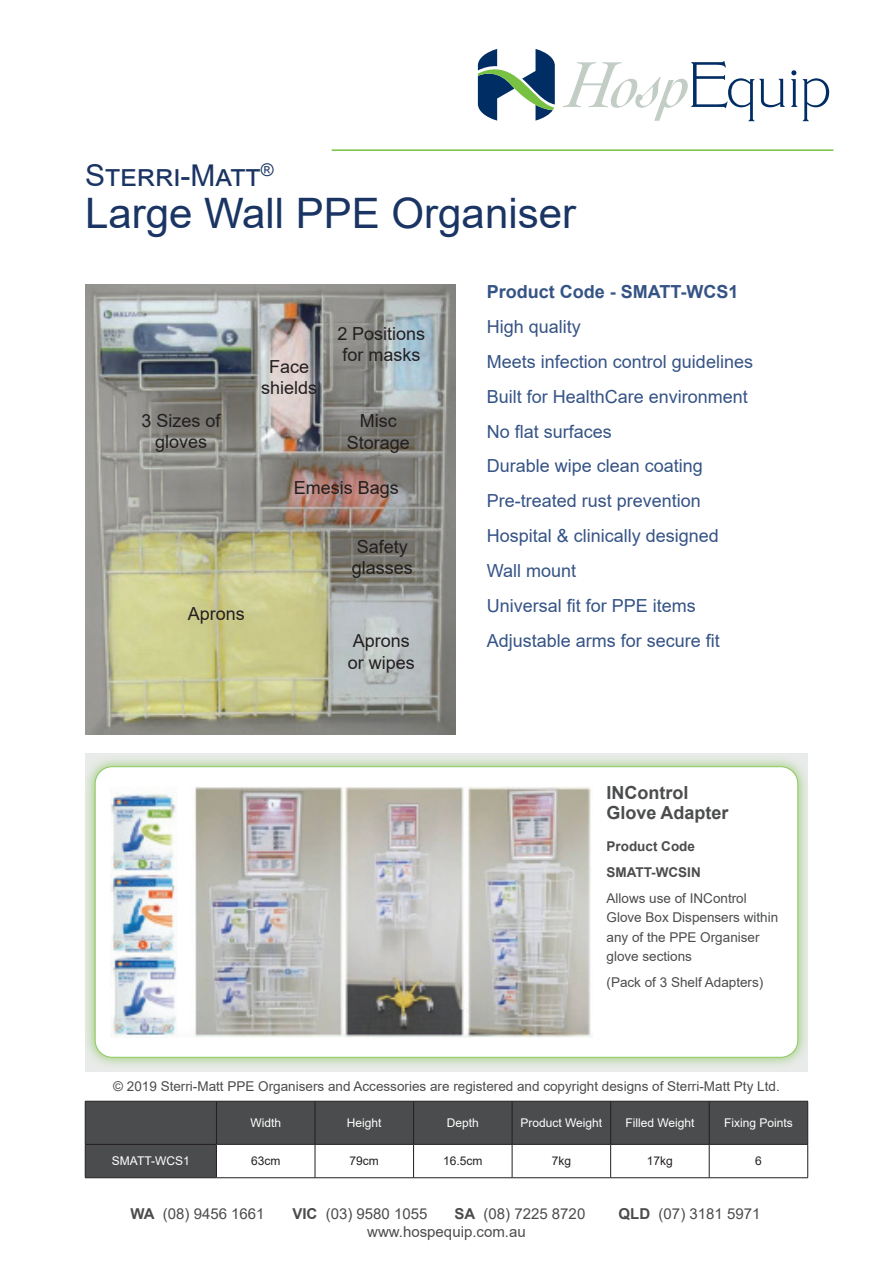
<style>
.page{position:relative;width:893px;height:1263px;background:#fff}
.page>*{position:absolute;margin:0;border:0;box-sizing:border-box;transform-origin:0 0}
.t1{font:42px "Arial";color:#1a3564}
.t2{font:30px "Arial";color:#1a3564}
.t3{font:18px/35px "Arial";color:#355385}
.t4{font:18px/21.6px "Arial";color:#231f20;text-align:center}
.t5{font:700 18px "Arial";color:#355385}
.t6{font:700 18px/19.5px "Arial";color:#4b4c4d}
.t7{font:15px "Arial";color:#4b4c4d}
.t8{font:13.5px/19.5px "Arial";color:#4b4c4d}
.t9{font:700 13.5px/26px "Arial";color:#4b4c4d}
.t10{font:12px "Arial";color:#fff}
.t11{font:12px "Arial";color:#231f20}
.s1{font-weight:700}
</style>
<div class="page">
<svg style="left:791px;top:70px;width:38px;height:51px"></svg>
<svg style="left:563px;top:61px;width:222px;height:60px"></svg>
<svg style="left:478px;top:49px;width:77px;height:72px"></svg>
<hr style="left:332px;top:149px;width:501px;height:2px;background:#79c142">
<img style="left:85px;top:285px;width:370px;height:450px">
<div style="left:86px;top:1102px;width:721px;height:75px;background:#4b4c4d"></div>
<div style="left:216px;top:1144px;width:99px;height:34px;background:#fff"></div>
<svg style="left:316px;top:1145px;width:491px;height:32px"></svg>
<hr style="left:85px;top:1101px;width:131px;height:1px;background:#231f20">
<hr style="left:85px;top:1101px;width:1px;height:43px;background:#231f20">
<hr style="left:216px;top:1101px;width:99px;height:1px;background:#231f20">
<hr style="left:216px;top:1101px;width:1px;height:43px;background:#231f20">
<hr style="left:315px;top:1101px;width:99px;height:1px;background:#231f20">
<hr style="left:315px;top:1101px;width:1px;height:43px;background:#231f20">
<hr style="left:414px;top:1101px;width:98px;height:1px;background:#231f20">
<hr style="left:413px;top:1101px;width:1px;height:43px;background:#231f20">
<hr style="left:512px;top:1101px;width:99px;height:1px;background:#231f20">
<hr style="left:512px;top:1101px;width:1px;height:43px;background:#231f20">
<hr style="left:611px;top:1101px;width:98px;height:1px;background:#231f20">
<hr style="left:610px;top:1101px;width:1px;height:43px;background:#231f20">
<hr style="left:709px;top:1101px;width:99px;height:1px;background:#231f20">
<hr style="left:709px;top:1101px;width:1px;height:43px;background:#231f20">
<hr style="left:807px;top:1101px;width:1px;height:43px;background:#231f20">
<hr style="left:85px;top:1144px;width:131px;height:1px;background:#231f20">
<hr style="left:85px;top:1144px;width:1px;height:33px;background:#231f20">
<hr style="left:216px;top:1144px;width:99px;height:1px;background:#231f20">
<hr style="left:216px;top:1144px;width:1px;height:33px;background:#231f20">
<hr style="left:315px;top:1144px;width:99px;height:1px;background:#231f20">
<hr style="left:315px;top:1144px;width:1px;height:33px;background:#231f20">
<hr style="left:414px;top:1144px;width:98px;height:1px;background:#231f20">
<hr style="left:413px;top:1144px;width:1px;height:33px;background:#231f20">
<hr style="left:512px;top:1144px;width:99px;height:1px;background:#231f20">
<hr style="left:512px;top:1144px;width:1px;height:33px;background:#231f20">
<hr style="left:611px;top:1144px;width:98px;height:1px;background:#231f20">
<hr style="left:610px;top:1144px;width:1px;height:33px;background:#231f20">
<hr style="left:709px;top:1144px;width:99px;height:1px;background:#231f20">
<hr style="left:709px;top:1144px;width:1px;height:33px;background:#231f20">
<hr style="left:807px;top:1144px;width:1px;height:33px;background:#231f20">
<hr style="left:85px;top:1177px;width:131px;height:1px;background:#231f20">
<hr style="left:216px;top:1177px;width:99px;height:1px;background:#231f20">
<hr style="left:315px;top:1177px;width:99px;height:1px;background:#231f20">
<hr style="left:414px;top:1177px;width:98px;height:1px;background:#231f20">
<hr style="left:512px;top:1177px;width:99px;height:1px;background:#231f20">
<hr style="left:611px;top:1177px;width:98px;height:1px;background:#231f20">
<hr style="left:709px;top:1177px;width:99px;height:1px;background:#231f20">
<div style="left:83px;top:755px;width:726px;height:314px;background:#79c144;opacity:.75"></div>
<div style="left:95px;top:767px;width:703px;height:290px;background:#fff;border-radius:17px"></div>
<img style="left:111px;top:787px;width:481px;height:251px">
<h2 class="t2" style="left:85px;top:155px;width:190px">Sterri-Matt<sup>®</sup></h2>
<h1 class="t1" style="left:85px;top:184px;width:492px">Large Wall PPE Organiser</h1>
<p class="t4" style="left:141px;top:409px;width:81px">3 Sizes of gloves</p>
<p class="t4" style="left:188px;top:603px;width:59px">Aprons</p>
<p class="t4" style="left:261px;top:355px;width:58px">Face shields</p>
<p class="t4" style="left:337px;top:323px;width:89px;text-align:left">2 Positions for masks</p>
<p class="t4" style="left:347px;top:410px;width:65px">Misc<br>Storage</p>
<p class="t4" style="left:294px;top:477px;width:107px">Emesis Bags</p>
<p class="t4" style="left:352px;top:536px;width:63px;text-align:left">Safety glasses</p>
<p class="t4" style="left:348px;top:630px;width:69px;text-align:left">Aprons or wipes</p>
<p class="t5" style="left:487px;top:279px;width:253px">Product Code - SMATT-WCS1</p>
<p class="t3" style="left:487px;top:309px;width:268px">High quality<br>Meets infection control guidelines<br>Built for HealthCare environment<br>No flat surfaces<br>Durable wipe clean coating<br>Pre-treated rust prevention<br>Hospital &amp; clinically designed<br>Wall mount<br>Universal fit for PPE items<br>Adjustable arms for secure fit</p>
<p class="t6" style="left:606px;top:783px;width:123px">INControl<br>Glove Adapter</p>
<p class="t9" style="left:606px;top:833px;width:96px">Product Code<br>SMATT-WCSIN</p>
<p class="t8" style="left:606px;top:888px;width:173px">Allows use of INControl<br>Glove Box Dispensers within any of the PPE Organiser glove sections</p>
<p class="t8" style="left:606px;top:972px;width:158px">(Pack of 3 Shelf Adapters)</p>
<p class="t8" style="left:113px;top:1076px;width:668px">© 2019 Sterri-Matt PPE Organisers and Accessories are registered and copyright designs of Sterri-Matt Pty Ltd.</p>
<p class="t10" style="left:250px;top:1115px;width:32px">Width</p>
<p class="t10" style="left:347px;top:1115px;width:36px">Height</p>
<p class="t10" style="left:447px;top:1115px;width:34px">Depth</p>
<p class="t10" style="left:520px;top:1115px;width:83px">Product Weight</p>
<p class="t10" style="left:625px;top:1115px;width:71px">Filled Weight</p>
<p class="t10" style="left:724px;top:1115px;width:70px">Fixing Points</p>
<p class="t10" style="left:112px;top:1153px;width:79px">SMATT-WCS1</p>
<p class="t11" style="left:251px;top:1153px;width:31px">63cm</p>
<p class="t11" style="left:350px;top:1153px;width:31px">79cm</p>
<p class="t11" style="left:443px;top:1153px;width:41px">16.5cm</p>
<p class="t11" style="left:552px;top:1153px;width:21px">7kg</p>
<p class="t11" style="left:647px;top:1153px;width:28px">17kg</p>
<p class="t11" style="left:755px;top:1153px;width:8px">6</p>
<p class="t7" style="left:130px;top:1203px;width:136px"><span class="s1">WA</span> (08) 9456 1661</p>
<p class="t7" style="left:292px;top:1203px;width:137px"><span class="s1">VIC</span> (03) 9580 1055</p>
<p class="t7" style="left:454px;top:1203px;width:132px"><span class="s1">SA</span> (08) 7225 8720</p>
<p class="t7" style="left:619px;top:1203px;width:143px"><span class="s1">QLD</span> (07) 3181 5971</p>
<p class="t7" style="left:367px;top:1221px;width:160px">www.hospequip.com.au</p>
</div>
